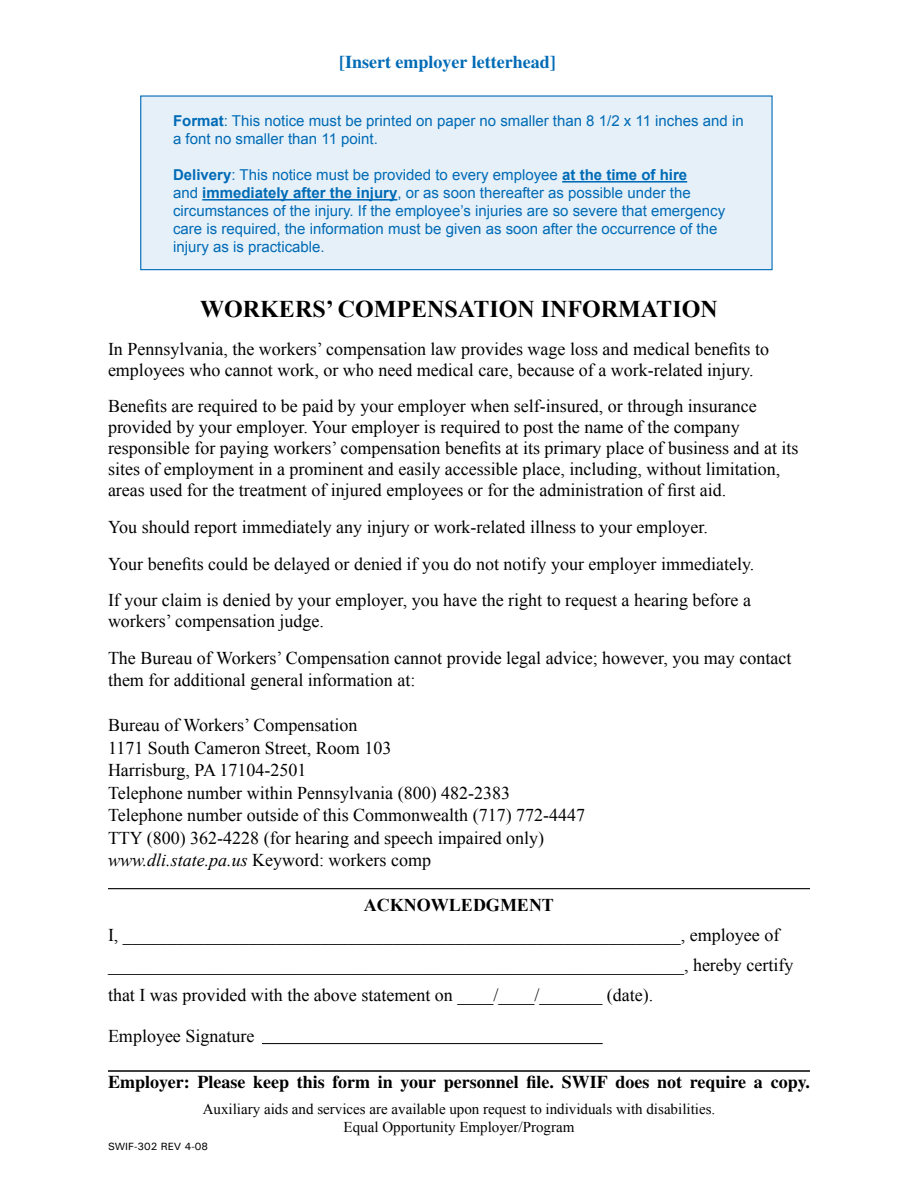
<style>
.page{position:relative;width:918px;height:1188px;background:#fff}
.page>*{position:absolute;margin:0;border:0;box-sizing:border-box;transform-origin:0 0}
.t1{font:700 24px "Times New Roman";color:#000}
.t2{font:18px/22.5px "Times New Roman";color:#000}
.t3{font:700 18px "Times";color:#000}
.t4{font:700 18px "Times";color:#006bb6}
.t5{font:700 18px "Times New Roman";color:#000}
.t6{font:15px/18px "Arial";color:#006bb6}
.t7{font:15px/18px "Times New Roman";color:#000;text-align:center}
.t8{font:10.5px "Univers ATT";color:#000}
.s1{font-weight:700}
.s2{font-style:italic}
</style>
<div class="page">
<hr style="left:108px;top:888px;width:702px;height:1px;background:#000">
<div style="left:141px;top:96px;width:631px;height:174px;background:#e6f0f8"></div>
<div style="left:140px;top:95px;width:633px;height:175px;border:1px solid #006bb6"></div>
<hr style="left:562px;top:181px;width:125px;height:2px;background:#006bb6">
<hr style="left:202px;top:199px;width:195px;height:2px;background:#006bb6">
<hr style="left:108px;top:1070px;width:702px;height:2px;background:#000">
<hr style="left:262px;top:1043px;width:341px;height:1px;background:#000">
<p class="t4" style="left:339px;top:51px;width:218px">[Insert employer letterhead]</p>
<p class="t6" style="left:173px;top:112px;width:572px"><span class="s1">Format</span>: This notice must be printed on paper no smaller than 8 1/2 x 11 inches and in a font no smaller than 11 point.</p>
<p class="t6" style="left:173px;top:166px;width:554px"><span class="s1">Delivery</span>: This notice must be provided to every employee <span class="s1">at the time of hire<br></span>and <span class="s1">immediately after the injury</span>, or as soon thereafter as possible under the circumstances of the injury. If the employee’s injuries are so severe that emergency care is required, the information must be given as soon after the occurrence of the injury as is practicable.</p>
<h1 class="t1" style="left:200px;top:293px;width:437px">WORKERS’ COMPENSATION INFORMAT</h1>
<h1 class="t1" style="left:672px;top:293px;width:28px">ION</h1>
<p class="t2" style="left:108px;top:338px;width:663px;line-height:21px">In Pennsylvania, the workers’ compensation law provides wage loss and medical benefits to employees who cannot work, or who need medical care, because of a work-related injury.</p>
<p class="t2" style="left:108px;top:396px;width:692px;line-height:21px">Benefits are required to be paid by your employer when self-insured, or through insurance provided by your employer. Your employer is required to post the name of the company responsible for paying workers’ compensation benefits at its primary place of business and at its sites of employment in a prominent and easily accessible place, including, without limitation, areas used for the treatment of injured employees or for the administration of first aid.</p>
<p class="t2" style="left:108px;top:508px;width:648px;line-height:36.6px">You should report immediately any injury or work-related illness to your employer.<br>Your benefits could be delayed or denied if you do not notify your employer immediately.<br>If your claim is denied by your employer, you have the right to request a hearing before a</p>
<p class="t2" style="left:108px;top:603px;width:685px;line-height:36.6px">workers’ compensation judge.<br>The Bureau of Workers’ Compensation cannot provide legal advice; however, you may contact</p>
<p class="t2" style="left:108px;top:669px;width:309px">them for additional general information at:</p>
<p class="t2" style="left:108px;top:714px;width:479px">Bureau of Workers’ Compensation<br>1171 South Cameron Street, Room 103<br>Harrisburg, PA 17104-2501<br>Telephone number within Pennsylvania (800) 482-2383<br>Telephone number outside of this Commonwealth (717) 772-4447<br>TTY (800) 362-4228 (for hearing and speech impaired only) <span class="s2">www.dli.state.pa.us</span> Keyword: workers comp</p>
<p class="t5" style="left:364px;top:893px;width:192px">ACKNOWLEDGMENT</p>
<p class="t2" style="left:108px;top:920px;width:687px;line-height:30px">I, ______________________________________________________________, employee of ________________________________________________________________, hereby certify that I was provided with the above statement on ____/____/_______ (date).</p>
<p class="t2" style="left:108px;top:1025px;width:148px">Employee Signature</p>
<p class="t3" style="left:108px;top:1071px;width:703px">Employer: Please keep this form in your personnel file. SWIF does not require a copy.</p>
<p class="t7" style="left:203px;top:1100px;width:514px">Auxiliary aids and services are available upon request to individuals with disabilities.<br>Equal Opportunity Employer/Program</p>
<p class="t8" style="left:108px;top:1139px;width:102px">SWIF-302 REV 4-08</p>
</div>
